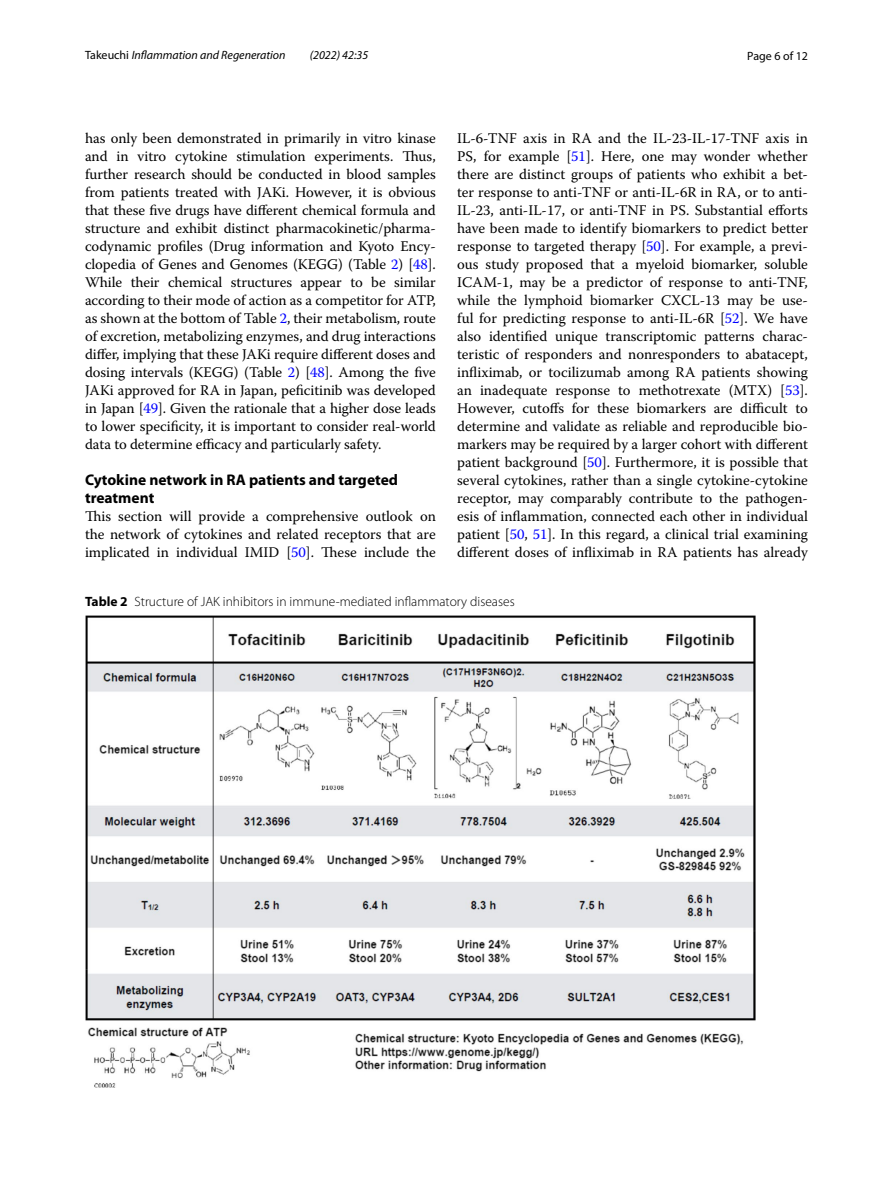
<style>
.page{position:relative;width:893px;height:1187px;background:#fff}
.page>*{position:absolute;margin:0;border:0;box-sizing:border-box;transform-origin:0 0}
.t1{font:700 15.45px/18px "Myriad Pro";color:#000}
.t2{font:14.7px/18px "Warnock Pro";color:#000;text-align:justify}
.t3{font:300 13.5px "Myriad Pro";color:#000}
.t4{font:italic 12px "Myriad Pro";color:#000}
.t5{font:12px "Myriad Pro";color:#000}
.s1{font-style:normal}
.s2{color:#00f}
.s3{font-weight:700}
</style>
<div class="page">
<img style="left:85px;top:615px;width:670px;height:472px">
<p class="t4" style="left:85px;top:48px;width:202px"><span class="s1">Takeuchi</span> Inflammation and Regeneration</p>
<p class="t4" style="left:310px;top:48px;width:60px">(2022) 42:35</p>
<p class="t5" style="left:747px;top:48px;width:62px">Page 6 of 12</p>
<p class="t2" style="left:457px;top:128px;width:352px">IL-6-TNF axis in RA and the IL-23-IL-17-TNF axis in PS, for example [<span class="s2">51</span>]. Here, one may wonder whether there are distinct groups of patients who exhibit a bet&shy;ter response to anti-TNF or anti-IL-6R in RA, or to anti-IL-23, anti-IL-17, or anti-TNF in PS. Substantial efforts have been made to identify biomarkers to predict better response to targeted therapy [<span class="s2">50</span>]. For example, a previ&shy;ous study proposed that a myeloid biomarker, soluble ICAM-1, may be a predictor of response to anti-TNF, while the lymphoid biomarker CXCL-13 may be use&shy;ful for predicting response to anti-IL-6R [<span class="s2">52</span>]. We have also identified unique transcriptomic patterns charac&shy;teristic of responders and nonresponders to abatacept, infliximab, or tocilizumab among RA patients showing an inadequate response to methotrexate (MTX) [<span class="s2">53</span>].<br>However, cutoffs for these biomarkers are difficult to determine and validate as reliable and reproducible bio&shy;markers may be required by a larger cohort with different patient background [<span class="s2">50</span>]. Furthermore, it is possible that several cytokines, rather than a single cytokine-cytokine receptor, may comparably contribute to the pathogen&shy;esis of inflammation, connected each other in individual patient [<span class="s2">50</span>, <span class="s2">51</span>]. In this regard, a clinical trial examining different doses of infliximab in RA patients has already</p>
<p class="t3" style="left:85px;top:594px;width:431px"><span class="s3">Table 2</span> Structure of JAK inhibitors in immune-mediated inflammatory diseases</p>
<p class="t2" style="left:85px;top:128px;width:352px">has only been demonstrated in primarily in vitro kinase and in vitro cytokine stimulation experiments. Thus, further research should be conducted in blood samples from patients treated with JAKi. However, it is obvious that these five drugs have different chemical formula and structure and exhibit distinct pharmacokinetic/pharma&shy;codynamic profiles (Drug information and Kyoto Ency&shy;clopedia of Genes and Genomes (KEGG) (Table <span class="s2">2</span>) [<span class="s2">48</span>].<br>While their chemical structures appear to be similar according to their mode of action as a competitor for ATP, as shown at the bottom of Table <span class="s2">2</span>, their metabolism, route of excretion, metabolizing enzymes, and drug interactions differ, implying that these JAKi require different doses and dosing intervals (KEGG) (Table <span class="s2">2</span>) [<span class="s2">48</span>]. Among the five JAKi approved for RA in Japan, peficitinib was developed in Japan [<span class="s2">49</span>]. Given the rationale that a higher dose leads to lower specificity, it is important to consider real-world data to determine efficacy and particularly safety.</p>
<p class="t1" style="left:85px;top:470px;width:315px">Cytokine network in RA patients and targeted treatment</p>
<p class="t2" style="left:85px;top:506px;width:352px">This section will provide a comprehensive outlook on the network of cytokines and related receptors that are implicated in individual IMID [<span class="s2">50</span>]. These include the</p>
</div>
